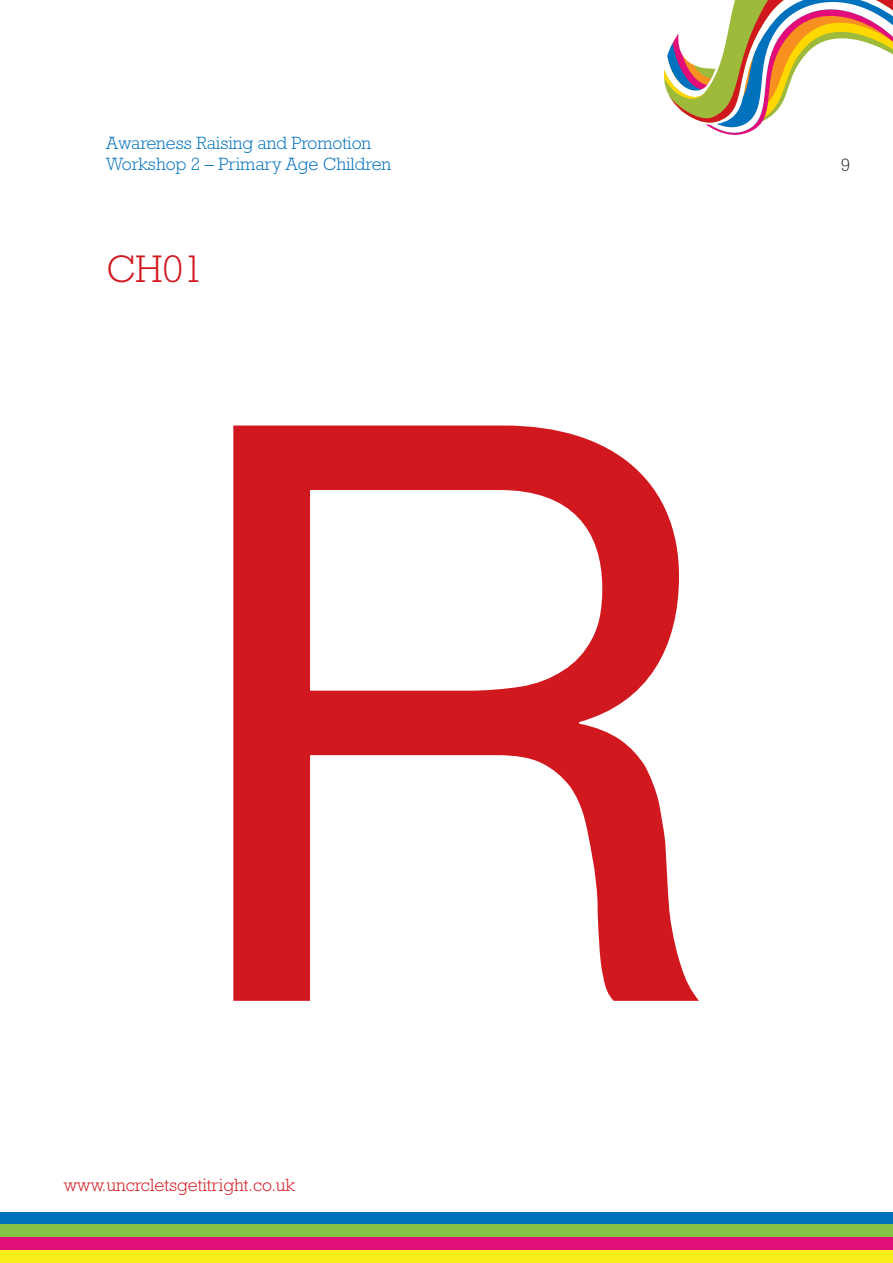
<style>
.page{position:relative;width:893px;height:1263px;background:#fff}
.page>*{position:absolute;margin:0;border:0;box-sizing:border-box;transform-origin:0 0}
.t1{font:805.5px "Helvetica Neue";color:#d2181f}
.t2{font:300 39px "Rockwell";color:#d2181f}
.t3{font:300 18px/21.6px "Rockwell";color:#0071bc}
.t4{font:300 18px "Rockwell";color:#d2181f}
.t5{font:300 18px "Rockwell";color:#231f20}
</style>
<div class="page">
<svg style="left:695px;top:0;width:198px;height:135px"></svg>
<svg style="left:664px;top:0;width:52px;height:119px"></svg>
<div style="left:0;top:1212px;width:893px;height:12px;background:#0071bc"></div>
<div style="left:0;top:1224px;width:893px;height:13px;background:#85c446"></div>
<div style="left:0;top:1237px;width:893px;height:13px;background:#e20e77"></div>
<div style="left:0;top:1250px;width:893px;height:13px;background:#f9ed1a"></div>
<p class="t3" style="left:106px;top:134px;width:286px">Awareness Raising and Promotion<br>Workshop 2 – Primary Age Children</p>
<h2 class="t2" style="left:106px;top:255px;width:99px">CH01</h2>
<h1 class="t1" style="left:171px;top:426px;width:553px">R</h1>
<p class="t4" style="left:64px;top:1179px;width:233px">www.uncrcletsgetitright.co.uk</p>
<p class="t5" style="left:841px;top:159px;width:11px">9</p>
</div>
